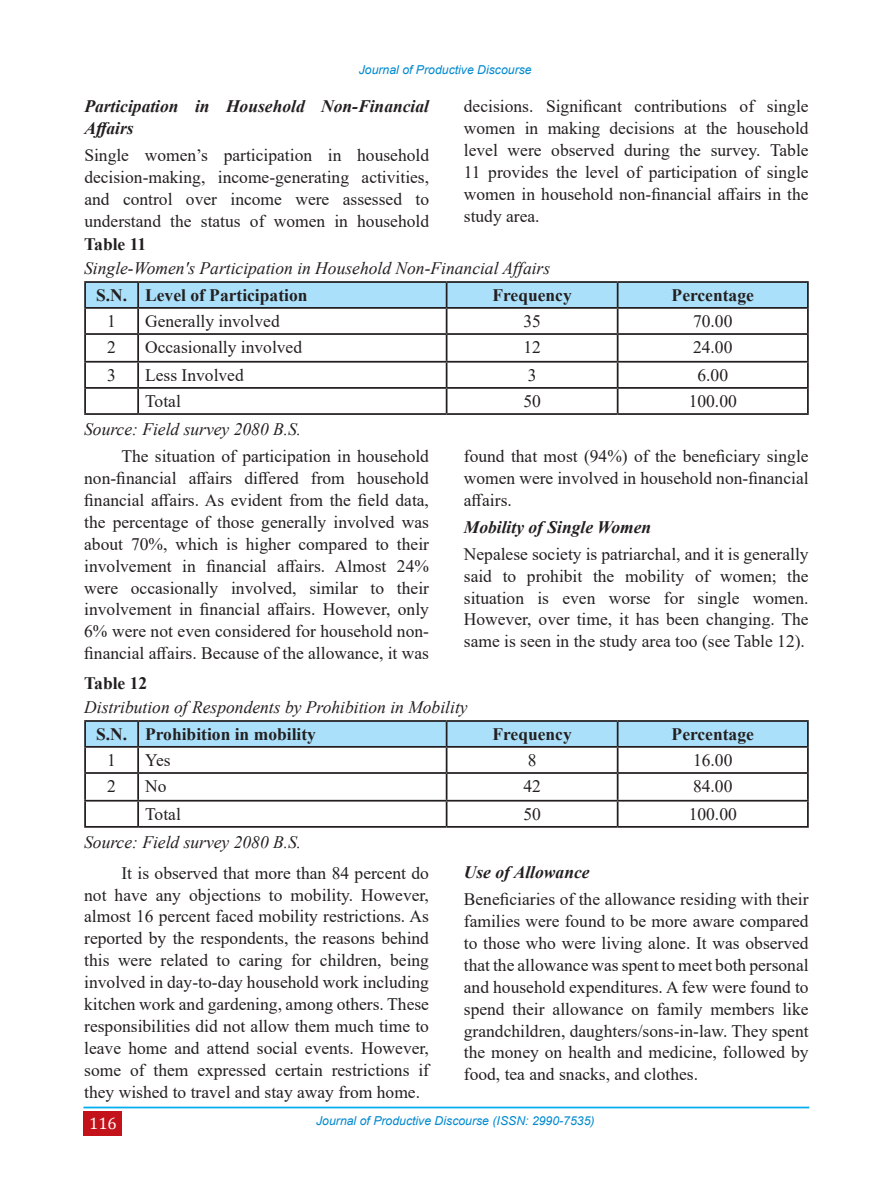
<style>
.page{position:relative;width:893px;height:1191px;background:#fff}
.page>*{position:absolute;margin:0;border:0;box-sizing:border-box;transform-origin:0 0}
.T{font:17.5px/21.9px "Times New Roman";color:#231f20;text-align:justify}
.tt{font:17.5px/21.9px "Times New Roman";color:#231f20;text-align:justify}
.T-2{font:italic 17.5px "Times New Roman";color:#231f20}
.T-3{font:700 17.5px "Times New Roman";color:#231f20}
.t1{font:italic 700 17.5px/21.9px "Times New Roman";color:#231f20}
.tab{font:italic 17.5px "Times New Roman";color:#231f20}
.t2{font:16.62px "Cambria";color:#fff}
.t3{font:italic 12.25px "Arial";color:#0089cf}
</style>
<div class="page">
<div style="left:83px;top:1111px;width:39px;height:25px;background:#c4121a"></div>
<hr style="left:83px;top:1106px;width:726px;height:2px;background:#00aeef">
<hr style="left:84px;top:281px;width:54px;height:2px;background:#231f20">
<hr style="left:84px;top:283px;width:2px;height:24px;background:#231f20">
<hr style="left:138px;top:281px;width:309px;height:2px;background:#231f20">
<hr style="left:447px;top:281px;width:171px;height:2px;background:#231f20">
<hr style="left:618px;top:281px;width:191px;height:2px;background:#231f20">
<hr style="left:807px;top:283px;width:2px;height:24px;background:#231f20">
<hr style="left:84px;top:307px;width:54px;height:2px;background:#231f20">
<hr style="left:84px;top:309px;width:2px;height:24px;background:#231f20">
<hr style="left:618px;top:307px;width:191px;height:2px;background:#231f20">
<hr style="left:807px;top:309px;width:2px;height:24px;background:#231f20">
<hr style="left:84px;top:333px;width:54px;height:2px;background:#231f20">
<hr style="left:84px;top:335px;width:2px;height:26px;background:#231f20">
<hr style="left:618px;top:333px;width:191px;height:2px;background:#231f20">
<hr style="left:807px;top:335px;width:2px;height:26px;background:#231f20">
<hr style="left:84px;top:361px;width:54px;height:1px;background:#231f20">
<hr style="left:84px;top:362px;width:2px;height:25px;background:#231f20">
<hr style="left:618px;top:361px;width:191px;height:1px;background:#231f20">
<hr style="left:807px;top:362px;width:2px;height:25px;background:#231f20">
<hr style="left:84px;top:387px;width:54px;height:2px;background:#231f20">
<hr style="left:84px;top:389px;width:2px;height:24px;background:#231f20">
<hr style="left:618px;top:387px;width:191px;height:2px;background:#231f20">
<svg style="left:85px;top:282px;width:723px;height:131px"></svg>
<hr style="left:807px;top:389px;width:2px;height:24px;background:#231f20">
<hr style="left:84px;top:413px;width:54px;height:2px;background:#231f20">
<hr style="left:138px;top:413px;width:309px;height:2px;background:#231f20">
<hr style="left:447px;top:413px;width:171px;height:2px;background:#231f20">
<hr style="left:618px;top:413px;width:191px;height:2px;background:#231f20">
<hr style="left:84px;top:720px;width:54px;height:2px;background:#231f20">
<hr style="left:84px;top:722px;width:2px;height:24px;background:#231f20">
<hr style="left:138px;top:720px;width:309px;height:2px;background:#231f20">
<hr style="left:447px;top:720px;width:171px;height:2px;background:#231f20">
<hr style="left:618px;top:720px;width:191px;height:2px;background:#231f20">
<hr style="left:807px;top:722px;width:2px;height:24px;background:#231f20">
<hr style="left:84px;top:746px;width:54px;height:1px;background:#231f20">
<hr style="left:84px;top:747px;width:2px;height:25px;background:#231f20">
<hr style="left:618px;top:746px;width:191px;height:1px;background:#231f20">
<hr style="left:807px;top:747px;width:2px;height:25px;background:#231f20">
<hr style="left:84px;top:772px;width:54px;height:2px;background:#231f20">
<hr style="left:84px;top:774px;width:2px;height:26px;background:#231f20">
<hr style="left:618px;top:772px;width:191px;height:2px;background:#231f20">
<hr style="left:807px;top:774px;width:2px;height:26px;background:#231f20">
<hr style="left:84px;top:800px;width:54px;height:1px;background:#231f20">
<hr style="left:84px;top:801px;width:2px;height:25px;background:#231f20">
<hr style="left:618px;top:800px;width:191px;height:1px;background:#231f20">
<svg style="left:85px;top:721px;width:723px;height:105px"></svg>
<hr style="left:807px;top:801px;width:2px;height:25px;background:#231f20">
<hr style="left:84px;top:826px;width:54px;height:1px;background:#231f20">
<hr style="left:138px;top:826px;width:309px;height:1px;background:#231f20">
<hr style="left:447px;top:826px;width:171px;height:1px;background:#231f20">
<hr style="left:618px;top:826px;width:191px;height:1px;background:#231f20">
<p class="t3" style="left:359px;top:62px;width:174px">Journal of Productive Discourse</p>
<p class="t1" style="left:84px;top:95px;width:346px">Participation in Household Non-Financial<br>Affairs</p>
<p class="T" style="left:84px;top:143px;width:346px">Single women’s participation in household decision-making, income-generating activities, and control over income were assessed to understand the status of women in household</p>
<p class="T" style="left:464px;top:95px;width:346px">decisions. Significant contributions of single women in making decisions at the household level were observed during the survey. Table 11 provides the level of participation of single women in household non-financial affairs in the study area.</p>
<p class="T-3" style="left:84px;top:231px;width:64px">Table 11</p>
<p class="T-2" style="left:84px;top:256px;width:468px">Single-Women's Participation in Household Non-Financial Affairs</p>
<p class="T-3" style="left:96px;top:282px;width:33px">S.N.</p>
<p class="T-3" style="left:145px;top:282px;width:164px">Level of Participation</p>
<p class="T-3" style="left:492px;top:282px;width:81px">Frequency</p>
<p class="T-3" style="left:672px;top:282px;width:84px">Percentage</p>
<p class="T" style="left:107px;top:310px;width:10px">1</p>
<p class="T" style="left:145px;top:310px;width:136px">Generally involved</p>
<p class="T" style="left:523px;top:310px;width:19px">35</p>
<p class="T" style="left:693px;top:310px;width:41px">70.00</p>
<p class="T" style="left:107px;top:336px;width:10px">2</p>
<p class="T" style="left:145px;top:336px;width:158px">Occasionally involved</p>
<p class="T" style="left:523px;top:336px;width:19px">12</p>
<p class="T" style="left:693px;top:336px;width:41px">24.00</p>
<p class="T" style="left:107px;top:363px;width:10px">3</p>
<p class="T" style="left:145px;top:363px;width:100px">Less Involved</p>
<p class="T" style="left:528px;top:363px;width:10px">3</p>
<p class="T" style="left:697px;top:363px;width:32px">6.00</p>
<p class="T" style="left:145px;top:390px;width:37px">Total</p>
<p class="T" style="left:523px;top:390px;width:19px">50</p>
<p class="T" style="left:689px;top:390px;width:50px">100.00</p>
<p class="tab" style="left:84px;top:417px;width:219px">Source: Field survey 2080 B.S.</p>
<p class="tt" style="left:84px;top:445px;width:346px;text-indent:37px">The situation of participation in household non-financial affairs differed from household financial affairs. As evident from the field data, the percentage of those generally involved was about 70%, which is higher compared to their involvement in financial affairs. Almost 24% were occasionally involved, similar to their involvement in financial affairs. However, only 6% were not even considered for household non&shy;financial affairs. Because of the allowance, it was</p>
<p class="tt" style="left:464px;top:445px;width:346px">found that most (94%) of the beneficiary single women were involved in household non-financial affairs.</p>
<p class="t1" style="left:464px;top:515px;width:189px">Mobility of Single Women</p>
<p class="T" style="left:464px;top:542px;width:346px">Nepalese society is patriarchal, and it is generally said to prohibit the mobility of women; the situation is even worse for single women.<br>However, over time, it has been changing. The same is seen in the study area too (see Table 12).</p>
<p class="T-3" style="left:84px;top:670px;width:65px">Table 12</p>
<p class="T-2" style="left:84px;top:695px;width:385px">Distribution of Respondents by Prohibition in Mobility</p>
<p class="T-3" style="left:96px;top:721px;width:33px">S.N.</p>
<p class="T-3" style="left:145px;top:721px;width:172px">Prohibition in mobility</p>
<p class="T-3" style="left:492px;top:721px;width:81px">Frequency</p>
<p class="T-3" style="left:672px;top:721px;width:84px">Percentage</p>
<p class="T" style="left:107px;top:748px;width:10px">1</p>
<p class="T" style="left:145px;top:748px;width:27px">Yes</p>
<p class="T" style="left:528px;top:748px;width:10px">8</p>
<p class="T" style="left:693px;top:748px;width:41px">16.00</p>
<p class="T" style="left:107px;top:774px;width:10px">2</p>
<p class="T" style="left:145px;top:774px;width:23px">No</p>
<p class="T" style="left:523px;top:774px;width:19px">42</p>
<p class="T" style="left:693px;top:774px;width:41px">84.00</p>
<p class="T" style="left:145px;top:802px;width:37px">Total</p>
<p class="T" style="left:523px;top:802px;width:19px">50</p>
<p class="T" style="left:689px;top:802px;width:50px">100.00</p>
<p class="tab" style="left:84px;top:829px;width:219px">Source: Field survey 2080 B.S.</p>
<p class="tt" style="left:84px;top:861px;width:346px;text-indent:37px">It is observed that more than 84 percent do not have any objections to mobility. However, almost 16 percent faced mobility restrictions. As reported by the respondents, the reasons behind this were related to caring for children, being involved in day-to-day household work including kitchen work and gardening, among others. These responsibilities did not allow them much time to leave home and attend social events. However, some of them expressed certain restrictions if they wished to travel and stay away from home.</p>
<p class="t1" style="left:464px;top:861px;width:127px">Use of Allowance</p>
<p class="T" style="left:464px;top:888px;width:346px">Beneficiaries of the allowance residing with their families were found to be more aware compared to those who were living alone. It was observed that the allowance was spent to meet both personal and household expenditures. A few were found to spend their allowance on family members like grandchildren, daughters/sons-in-law. They spent the money on health and medicine, followed by food, tea and snacks, and clothes.</p>
<p class="t2" style="left:89px;top:1113px;width:29px">116</p>
<p class="t3" style="left:316px;top:1112px;width:280px">Journal of Productive Discourse (ISSN: 2990-7535)</p>
</div>
